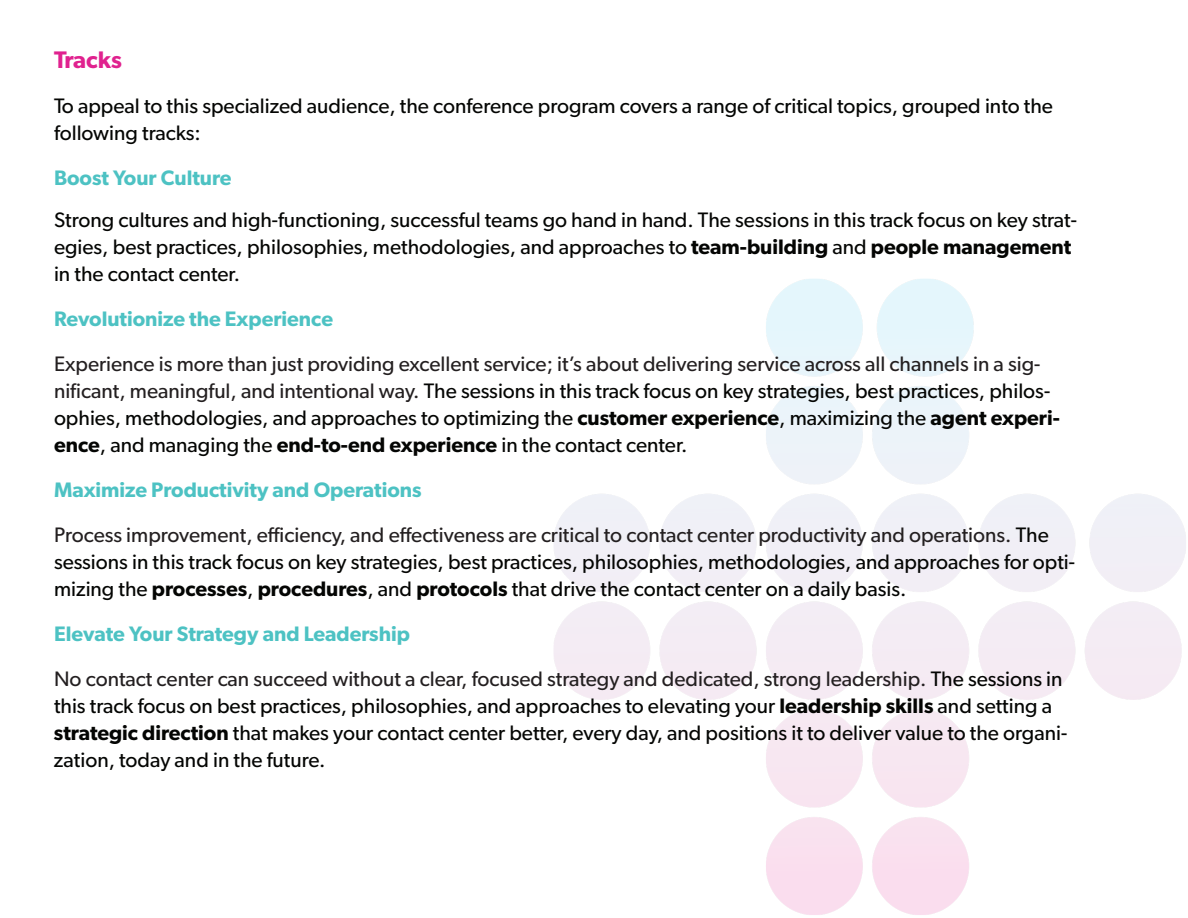
<style>
.page{position:relative;width:1188px;height:918px;background:#fff}
.page>*{position:absolute;margin:0;border:0;box-sizing:border-box;transform-origin:0 0}
.t1{font:600 24px "Gibson";color:#e0228f}
.t2{font:21px/27px "Gibson";color:#040503}
.t3{font:600 21px "Gibson";color:#4dc2c3}
.s1{font-weight:600}
.s2{color:#231f20}
</style>
<div class="page">
<p class="t1" style="left:54px;top:45px;width:69px">Tracks</p>
<p class="t2" style="left:54px;top:92px;width:1000px">To appeal to this specialized audience, the conference program covers a range of critical topics, grouped into the following tracks:</p>
<p class="t3" style="left:54px;top:165px;width:179px">Boost Your Culture</p>
<p class="t2" style="left:54px;top:206px;width:1024px">Strong cultures and high-functioning, successful teams go hand in hand. The sessions in this track focus on key strat&shy;egies, best practices, philosophies, methodologies, and approaches to <span class="s1">team-building</span> and <span class="s1">people management </span>in the contact center.</p>
<p class="t3" style="left:54px;top:306px;width:281px">Revolutionize the Experience</p>
<p class="t2" style="left:54px;top:350px;width:1007px"><span class="s2">Experience is more than just providing excellent service; it’s about delivering service across all channels in a sig&shy;nificant, meaningful, and intentional way.</span> The sessions in this track focus on key strategies, best practices, philos&shy;ophies, methodologies, and approaches to optimizing the <span class="s1">customer experience</span>, maximizing the <span class="s1">agent experi&shy;ence</span>, and managing the <span class="s1">end-to-end experience</span> in the contact center.</p>
<p class="t3" style="left:54px;top:477px;width:369px">Maximize Productivity and Operations</p>
<p class="t2" style="left:54px;top:521px;width:1023px"><span class="s2">Process improvement, efficiency, and effectiveness are critical to contact center productivity and operations.</span> The sessions in this track focus on key strategies, best practices, philosophies, methodologies, and approaches for opti&shy;mizing the <span class="s1">processes</span>, <span class="s1">procedures</span>, and <span class="s1">protocols</span> that drive the contact center on a daily basis.</p>
<p class="t3" style="left:54px;top:621px;width:358px">Elevate Your Strategy and Leadership</p>
<p class="t2" style="left:54px;top:665px;width:1015px"><span class="s2">No contact center can succeed without a clear, focused strategy and dedicated, strong leadership.</span> The sessions in this track focus on best practices, philosophies, and approaches to elevating your <span class="s1">leadership skills</span> and setting a <span class="s1">strategic direction</span> that makes your contact center better, every day, and positions it to deliver value to the organi&shy;zation, today and in the future.</p>
</div>
